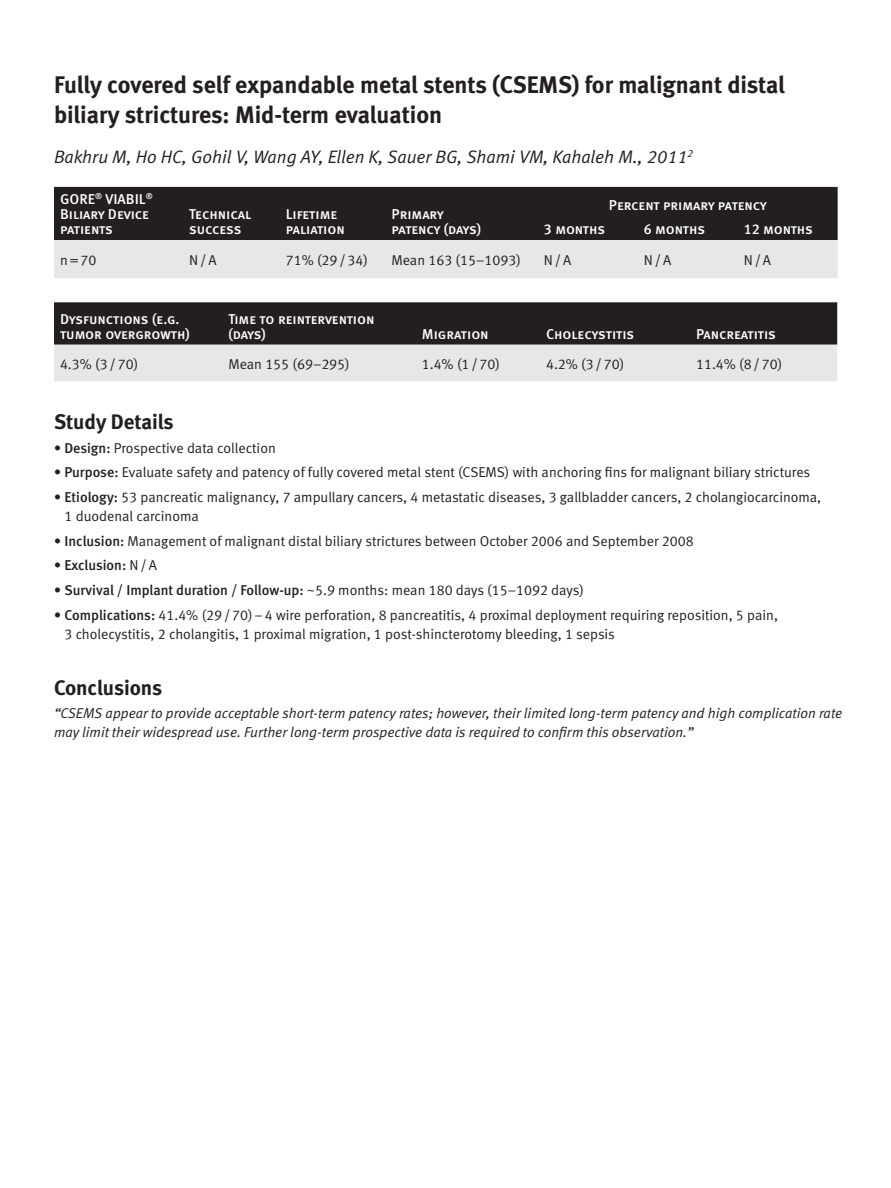
<style>
.page{position:relative;width:891px;height:1188px;background:#fff}
.page>*{position:absolute;margin:0;border:0;box-sizing:border-box;transform-origin:0 0}
.t1{font:24px/30px "Meta Bold LF";color:#231f20}
.t2{font:21px "Meta Bold LF";letter-spacing:-.005em;color:#231f20}
.t3{font:italic 18px "Meta Normal LF";color:#231f20}
.t4{font:14.25px/18.8px "Meta Normal LF";color:#231f20}
.t5{font:14.25px/15px "Meta Medium LF Caps";letter-spacing:-.01em;color:#fff}
.t6{font:italic 14.25px/18.8px "Meta Normal LF";color:#231f20}
.t7{font:14.25px "Meta Medium LF";color:#231f20}
.s1{font-family:"Meta Medium LF"}
.s2{font-family:"Meta Normal LF"}
</style>
<div class="page">
<svg style="left:54px;top:187px;width:784px;height:91px;background:#747273"></svg>
<svg style="left:54px;top:302px;width:783px;height:79px;background:#7d7c7d"></svg>
<p class="t1" style="left:54px;top:69px;width:733px">Fully covered self expandable metal stents (CSEMS) for malignant distal biliary strictures: Mid-term evaluation</p>
<p class="t3" style="left:54px;top:146px;width:641px">Bakhru M, Ho HC, Gohil V, Wang AY, Ellen K, Sauer BG, Shami VM, Kahaleh M., 2011<sup>2</sup></p>
<p class="t5" style="left:60px;top:192px;width:94px">GORE<sup>®</sup> VIABIL<sup>®<br></sup>Biliary Device patients</p>
<p class="t5" style="left:609px;top:198px;width:159px">Percent primary patency</p>
<p class="t5" style="left:189px;top:207px;width:63px">Technical success</p>
<p class="t5" style="left:286px;top:207px;width:61px">Lifetime paliation</p>
<p class="t5" style="left:392px;top:207px;width:91px">Primary patency (days)</p>
<p class="t5" style="left:544px;top:222px;width:63px">3 months</p>
<p class="t5" style="left:644px;top:222px;width:63px">6 months</p>
<p class="t5" style="left:744px;top:222px;width:71px">12 months</p>
<p class="t4" style="left:60px;top:250px;width:38px">n=70</p>
<p class="t4" style="left:189px;top:250px;width:29px">N/A</p>
<p class="t4" style="left:286px;top:250px;width:84px">71% (29/34)</p>
<p class="t4" style="left:392px;top:250px;width:131px">Mean 163 (15–1093)</p>
<p class="t4" style="left:544px;top:250px;width:29px">N/A</p>
<p class="t4" style="left:644px;top:250px;width:29px">N/A</p>
<p class="t4" style="left:744px;top:250px;width:29px">N/A</p>
<p class="t5" style="left:60px;top:311px;width:131px">Dysfunctions (e.g. tumor overgrowth)</p>
<p class="t5" style="left:228px;top:311px;width:148px">Time to reintervention (days)</p>
<p class="t5" style="left:422px;top:326px;width:68px">Migration</p>
<p class="t5" style="left:546px;top:326px;width:90px">Cholecystitis</p>
<p class="t5" style="left:696px;top:326px;width:81px">Pancreatitis</p>
<p class="t4" style="left:60px;top:354px;width:80px">4.3% (3/70)</p>
<p class="t4" style="left:228px;top:354px;width:123px">Mean 155 (69–295)</p>
<p class="t4" style="left:422px;top:354px;width:80px">1.4% (1/70)</p>
<p class="t4" style="left:546px;top:354px;width:80px">4.2% (3/70)</p>
<p class="t4" style="left:696px;top:354px;width:88px">11.4% (8/70)</p>
<p class="t2" style="left:54px;top:410px;width:121px">Study Details</p>
<p class="t4" style="left:54px;top:438px;width:223px"><span class="s1">• Design:</span> Prospective data collection</p>
<p class="t4" style="left:54px;top:463px;width:758px"><span class="s1">• Purpose:</span> Evaluate safety and patency of fully covered metal stent (CSEMS) with anchoring fins for malignant biliary strictures</p>
<p class="t4" style="left:64px;top:488px;width:758px;text-indent:-10px"><span class="s1">• Etiology:</span> 53 pancreatic malignancy, 7 ampullary cancers, 4 metastatic diseases, 3 gallbladder cancers, 2 cholangiocarcinoma,<br>1 duodenal carcinoma</p>
<p class="t4" style="left:54px;top:531px;width:641px"><span class="s1">• Inclusion:</span> Management of malignant distal biliary strictures between October 2006 and September 2008</p>
<p class="t7" style="left:54px;top:557px;width:104px">• Exclusion: <span class="s2">N/A</span></p>
<p class="t7" style="left:54px;top:582px;width:532px">• Survival / Implant duration / Follow-up: <span class="s2">~5.9 months: mean 180 days (15–1092 days)</span></p>
<p class="t4" style="left:64px;top:605px;width:715px;line-height:19.5px;text-indent:-10px"><span class="s1">• Complications:</span> 41.4% (29/70)–4 wire perforation, 8 pancreatitis, 4 proximal deployment requiring reposition, 5 pain,<br>3 cholecystitis, 2 cholangitis, 1 proximal migration, 1 post-shincterotomy bleeding, 1 sepsis</p>
<p class="t2" style="left:54px;top:675px;width:110px">Conclusions</p>
<p class="t6" style="left:54px;top:704px;width:790px">“CSEMS appear to provide acceptable short-term patency rates; however, their limited long-term patency and high complication rate may limit their widespread use. Further long-term prospective data is required to confirm this observation.”</p>
</div>
